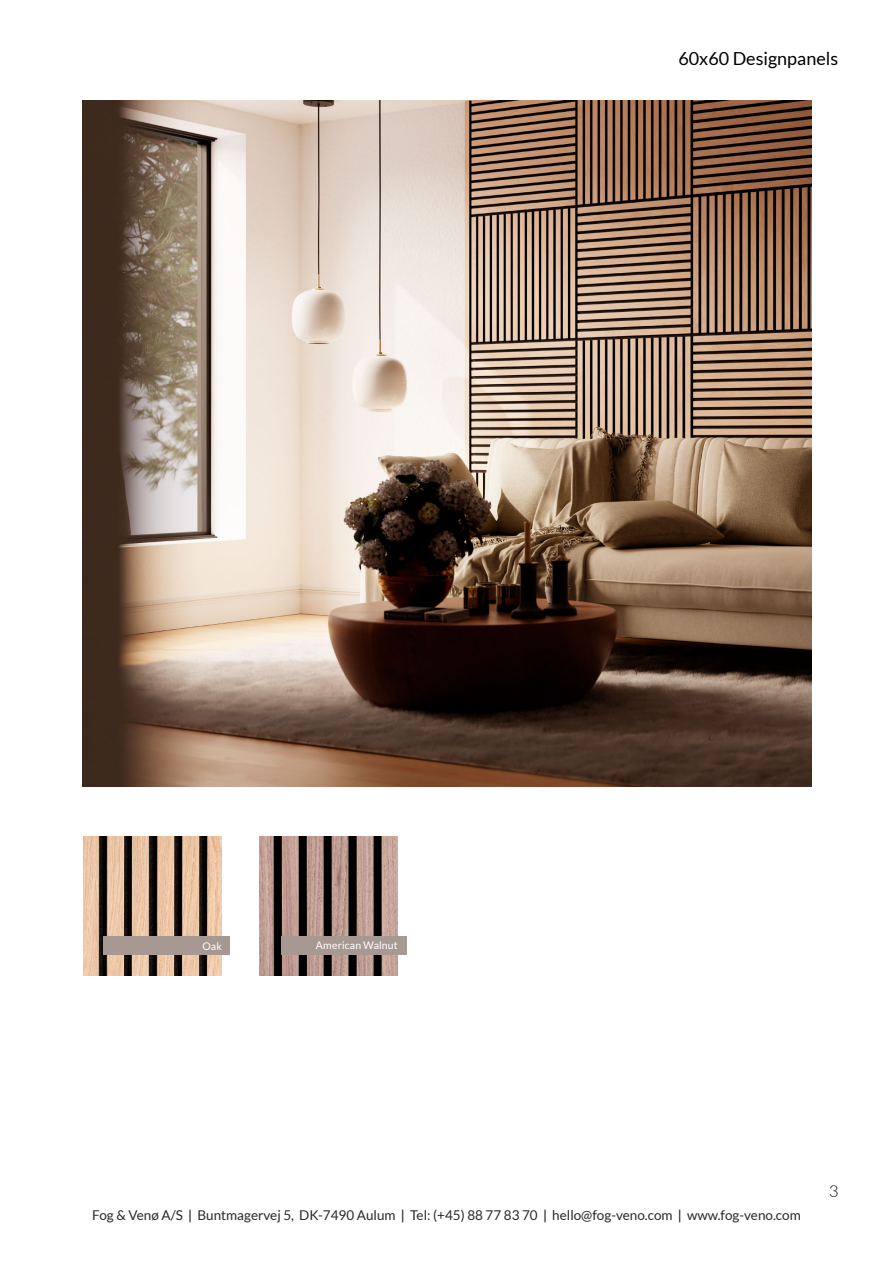
<style>
.page{position:relative;width:893px;height:1263px;background:#fff}
.page>*{position:absolute;margin:0;border:0;box-sizing:border-box;transform-origin:0 0}
.t1{font:18px "Lato";color:#000}
.t2{font:300 16.5px "Lato";color:#000}
.t3{font:13.5px "Lato";color:#282827}
.t4{font:10.5px "Lato";letter-spacing:.01em;color:#fff}
.s1{color:#000}
</style>
<div class="page">
<img style="left:83px;top:101px;width:728px;height:686px">
<img style="left:83px;top:836px;width:138px;height:139px">
<div style="left:104px;top:936px;width:126px;height:19px;background:#a79992"></div>
<img style="left:259px;top:836px;width:138px;height:139px">
<div style="left:281px;top:936px;width:126px;height:19px;background:#a79992"></div>
<h1 class="t1" style="left:678px;top:49px;width:161px">60x60 Designpanels</h1>
<p class="t4" style="left:202px;top:940px;width:21px">Oak</p>
<p class="t4" style="left:316px;top:940px;width:83px">American Walnut</p>
<p class="t2" style="left:829px;top:1179px;width:11px">3</p>
<p class="t3" style="left:92px;top:1208px;width:710px">Fog &amp; Venø A/S <span class="s1">|</span> Buntmagervej 5, DK-7490 Aulum <span class="s1">|</span> Tel: (+45) 88 77 83 70 <span class="s1">|</span> hello@fog-veno.com <span class="s1">|</span> www.fog-veno.com</p>
</div>
